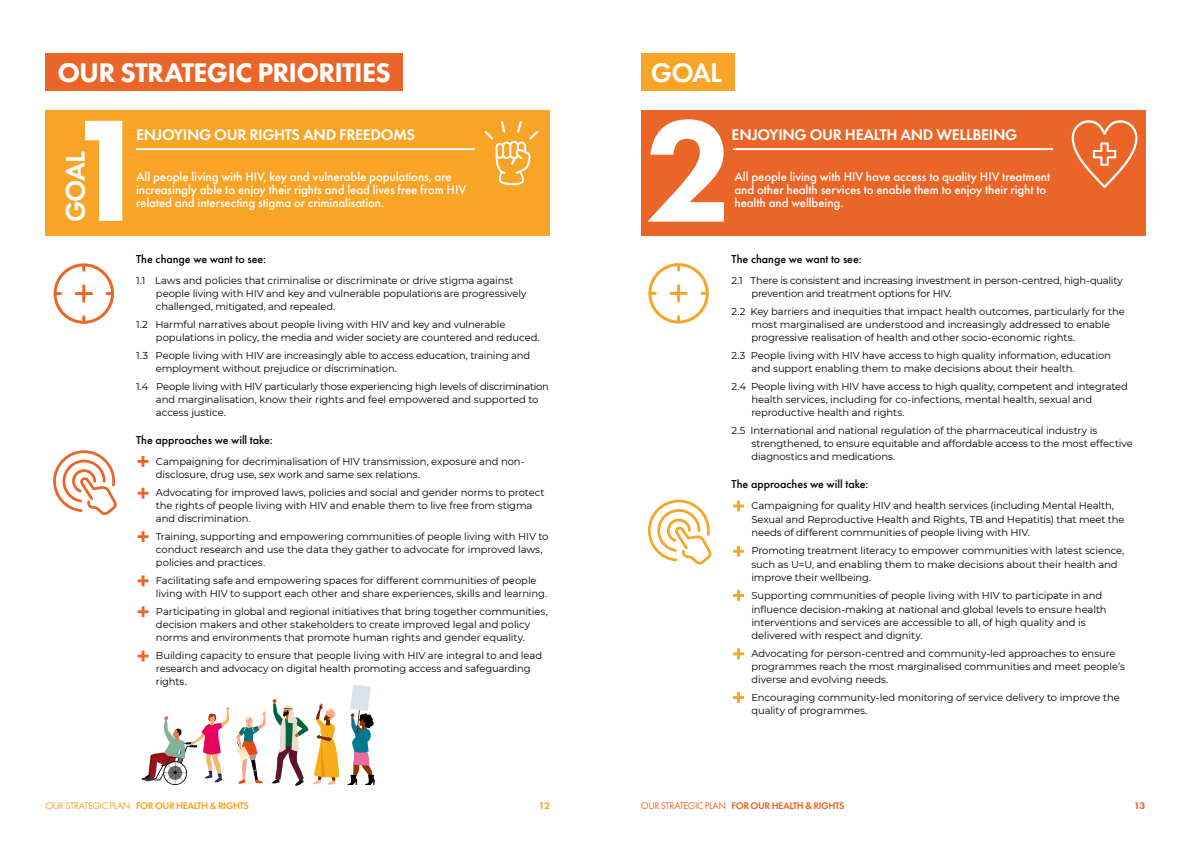
<style>
.page{position:relative;width:1191px;height:842px;background:#fff}
.page>*{position:absolute;margin:0;border:0;box-sizing:border-box;transform-origin:0 0}
.t1{font:800 150px "Futura PT";color:#fff}
.t2{font:800 28px "Futura PT";letter-spacing:-.03em;color:#fff}
.t3{font:600 28px "Futura PT";letter-spacing:-.03em;color:#fff}
.t4{font:600 16px "Futura PT";letter-spacing:-.02em;color:#fff}
.t5{font:500 13px/13px "Futura PT";letter-spacing:-.01em;color:#fff}
.t6{font:500 12px "Futura PT";letter-spacing:-.005em;color:#000}
.t7{font:10px/13px "Montserrat";letter-spacing:-.01em;color:#000}
.t8{font:600 10px "Futura PT";letter-spacing:-.04em;color:#f7a427}
.t9{font:600 10px "Futura PT";letter-spacing:-.04em;color:#eb6528}
.t10{font:800 10px "Futura PT";color:#f7a427}
.t11{font:800 10px "Futura PT";color:#eb6528}
.s1{font-weight:400}
</style>
<div class="page">
<div style="left:45px;top:110px;width:505px;height:126px;background:#f7a427"></div>
<div style="left:641px;top:110px;width:504px;height:126px;background:#eb6528"></div>
<svg style="left:347px;top:684px;width:28px;height:101px"></svg>
<svg style="left:236px;top:711px;width:30px;height:73px"></svg>
<svg style="left:272px;top:699px;width:67px;height:87px"></svg>
<svg style="left:142px;top:707px;width:87px;height:78px"></svg>
<hr style="left:136px;top:148px;width:339px;height:2px;background:#fff">
<hr style="left:733px;top:148px;width:320px;height:2px;background:#fff">
<svg style="left:53px;top:450px;width:64px;height:65px"></svg>
<svg style="left:1071px;top:120px;width:66px;height:68px"></svg>
<svg style="left:54px;top:263px;width:60px;height:61px"></svg>
<svg style="left:648px;top:500px;width:64px;height:64px"></svg>
<svg style="left:648px;top:263px;width:61px;height:61px"></svg>
<div style="left:45px;top:53px;width:358px;height:38px;background:#eb6528"></div>
<div style="left:641px;top:53px;width:93px;height:38px;background:#f7a427"></div>
<svg style="left:137px;top:456px;width:11px;height:11px"></svg>
<svg style="left:138px;top:531px;width:10px;height:11px"></svg>
<svg style="left:137px;top:487px;width:12px;height:8px"></svg>
<svg style="left:138px;top:488px;width:10px;height:11px"></svg>
<svg style="left:138px;top:575px;width:11px;height:11px"></svg>
<svg style="left:138px;top:606px;width:11px;height:11px"></svg>
<svg style="left:137px;top:650px;width:8px;height:12px"></svg>
<svg style="left:138px;top:651px;width:11px;height:10px"></svg>
<svg style="left:733px;top:501px;width:11px;height:10px"></svg>
<svg style="left:733px;top:590px;width:11px;height:11px"></svg>
<svg style="left:733px;top:546px;width:11px;height:11px"></svg>
<svg style="left:733px;top:648px;width:11px;height:11px"></svg>
<svg style="left:733px;top:692px;width:11px;height:11px"></svg>
<svg style="left:484px;top:121px;width:54px;height:64px"></svg>
<h2 class="t2" style="left:57px;top:55px;width:335px">OUR STRATEGIC PRIORITIES</h2>
<h2 class="t3" style="left:651px;top:55px;width:73px">GOAL</h2>
<h1 class="t1" style="left:65px;top:77px;width:91px">1</h1>
<h1 class="t1" style="left:644px;top:78px;width:91px">2</h1>
<h3 class="t4" style="left:136px;top:124px;width:280px">ENJOYING OUR RIGHTS AND FREEDOMS</h3>
<h3 class="t5" style="left:136px;top:170px;width:331px">All people living with HIV, key and vulnerable populations, are increasingly able to enjoy their rights and lead lives free from HIV related and intersecting stigma or criminalisation.</h3>
<h2 class="t3" style="left:58px;top:222px;width:73px;rotate:-90deg">GOAL</h2>
<h3 class="t4" style="left:731px;top:124px;width:287px">ENJOYING OUR HEALTH AND WELLBEING</h3>
<h3 class="t5" style="left:734px;top:170px;width:317px">All people living with HIV have access to quality HIV treatment and other health services to enable them to enjoy their right to health and wellbeing.</h3>
<p class="t6" style="left:136px;top:252px;width:131px">The change we want to see:</p>
<p class="t7" style="left:156px;top:273px;width:372px;text-indent:-20px">1.1 Laws and policies that criminalise or discriminate or drive stigma against people living with HIV and key and vulnerable populations are progressively challenged, mitigated, and repealed.</p>
<p class="t7" style="left:156px;top:317px;width:385px;text-indent:-20px">1.2 Harmful narratives about people living with HIV and key and vulnerable populations in policy, the media and wider society are countered and reduced.</p>
<p class="t7" style="left:156px;top:348px;width:376px;text-indent:-20px">1.3 People living with HIV are increasingly able to access education, training and employment without prejudice or discrimination.</p>
<p class="t7" style="left:156px;top:379px;width:394px;text-indent:-20px">1.4 People living with HIV particularly those experiencing high levels of discrimination and marginalisation, know their rights and feel empowered and supported to access justice.</p>
<p class="t6" style="left:136px;top:433px;width:138px">The approaches we will take:</p>
<p class="t7" style="left:156px;top:454px;width:370px">Campaigning for decriminalisation of HIV transmission, exposure and non&shy;disclosure, drug use, sex work and same sex relations.</p>
<p class="t7" style="left:156px;top:485px;width:390px">Advocating for improved laws, policies and social and gender norms to protect the rights of people living with HIV and enable them to live free from stigma and discrimination.</p>
<p class="t7" style="left:156px;top:529px;width:394px">Training, supporting and empowering communities of people living with HIV to conduct research and use the data they gather to advocate for improved laws, policies and practices.</p>
<p class="t7" style="left:156px;top:573px;width:393px">Facilitating safe and empowering spaces for different communities of people living with HIV to support each other and share experiences, skills and learning.</p>
<p class="t7" style="left:156px;top:604px;width:393px">Participating in global and regional initiatives that bring together communities, decision makers and other stakeholders to create improved legal and policy norms and environments that promote human rights and gender equality.</p>
<p class="t7" style="left:156px;top:648px;width:388px">Building capacity to ensure that people living with HIV are integral to and lead research and advocacy on digital health promoting access and safeguarding rights.</p>
<p class="t6" style="left:731px;top:252px;width:131px">The change we want to see:</p>
<p class="t7" style="left:751px;top:273px;width:373px;text-indent:-20px">2.1 There is consistent and increasing investment in person-centred, high-quality prevention and treatment options for HIV.</p>
<p class="t7" style="left:751px;top:304px;width:375px;text-indent:-20px">2.2 Key barriers and inequities that impact health outcomes, particularly for the most marginalised are understood and increasingly addressed to enable progressive realisation of health and other socio-economic rights.</p>
<p class="t7" style="left:751px;top:348px;width:361px;text-indent:-20px">2.3 People living with HIV have access to high quality information, education and support enabling them to make decisions about their health.</p>
<p class="t7" style="left:751px;top:379px;width:378px;text-indent:-20px">2.4 People living with HIV have access to high quality, competent and integrated health services, including for co-infections, mental health, sexual and reproductive health and rights.</p>
<p class="t7" style="left:751px;top:423px;width:383px;text-indent:-20px">2.5 International and national regulation of the pharmaceutical industry is strengthened, to ensure equitable and affordable access to the most effective diagnostics and medications.</p>
<p class="t6" style="left:731px;top:477px;width:138px">The approaches we will take:</p>
<p class="t7" style="left:751px;top:498px;width:374px;line-height:14px">Campaigning for quality HIV and health services (including Mental Health,<br>Sexual and Reproductive Health and Rights, TB and Hepatitis) that meet the</p>
<p class="t7" style="left:751px;top:523px;width:374px;line-height:18px">needs of different communities of people living with HIV.<br>Promoting treatment literacy to empower communities with latest science,</p>
<p class="t7" style="left:751px;top:557px;width:368px">such as U=U, and enabling them to make decisions about their health and improve their wellbeing.</p>
<p class="t7" style="left:751px;top:588px;width:357px;line-height:14px">Supporting communities of people living with HIV to participate in and influence decision-making at national and global levels to ensure health</p>
<p class="t7" style="left:751px;top:615px;width:336px">interventions and services are accessible to all, of high quality and is delivered with respect and dignity.</p>
<p class="t7" style="left:751px;top:646px;width:375px">Advocating for person-centred and community-led approaches to ensure programmes reach the most marginalised communities and meet people’s diverse and evolving needs.</p>
<p class="t7" style="left:751px;top:690px;width:370px">Encouraging community-led monitoring of service delivery to improve the quality of programmes.</p>
<p class="t8" style="left:45px;top:799px;width:205px"><span class="s1">OUR STRATEGIC PLAN</span> FOR OUR HEALTH &amp; RIGHTS</p>
<p class="t10" style="left:539px;top:799px;width:13px">12</p>
<p class="t9" style="left:641px;top:799px;width:205px"><span class="s1">OUR STRATEGIC PLAN</span> FOR OUR HEALTH &amp; RIGHTS</p>
<p class="t11" style="left:1134px;top:799px;width:13px">13</p>
</div>
